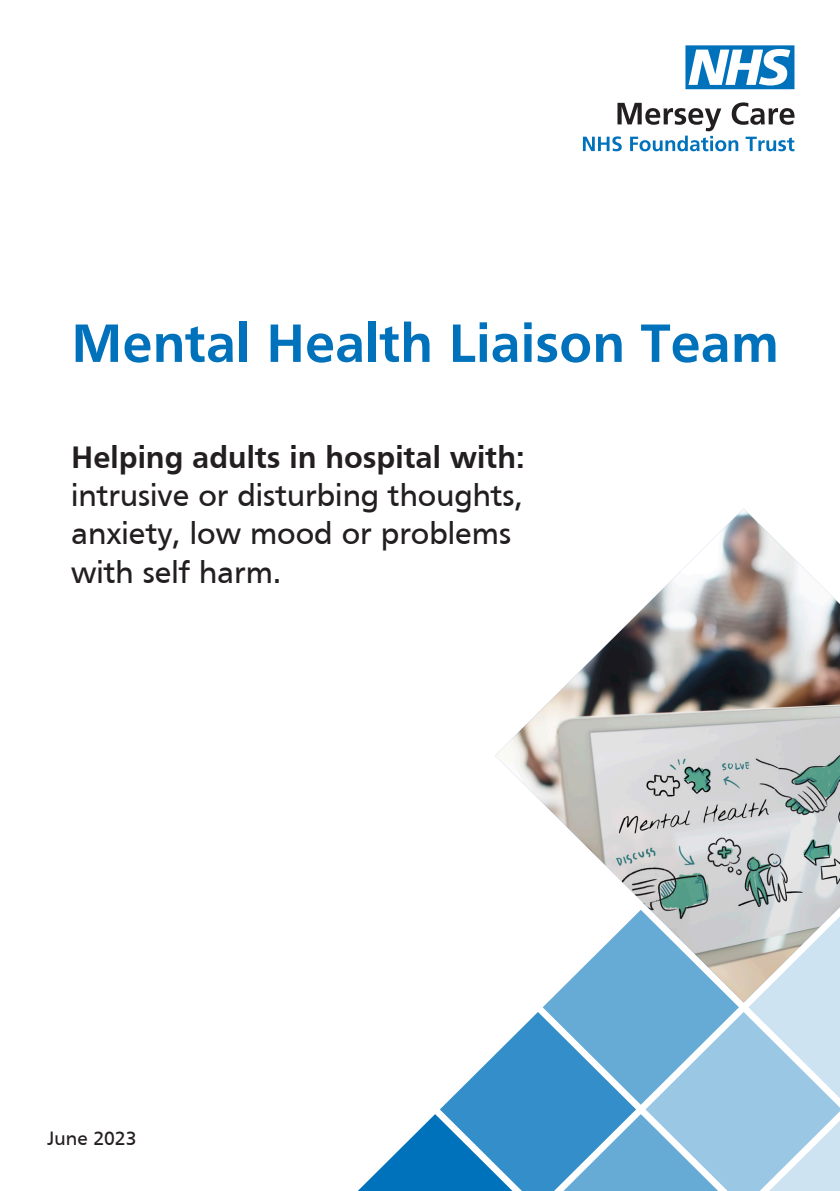
<style>
.page{position:relative;width:840px;height:1191px;background:#fff}
.page>*{position:absolute;margin:0;border:0;box-sizing:border-box;transform-origin:0 0}
.t1{font:700 56px "Frutiger";color:#0072bc}
.t2{font:32px "Frutiger";color:#231f20}
.t3{font:700 32px "Frutiger";color:#231f20}
.t4{font:20px "Frutiger";color:#231f20}
</style>
<div class="page">
<img style="left:495px;top:508px;width:344px;height:401px">
<svg style="left:358px;top:909px;width:481px;height:282px"></svg>
<svg style="left:685px;top:45px;width:109px;height:44px"></svg>
<svg style="left:582px;top:102px;width:212px;height:49px"></svg>
<p class="t1" style="left:71px;top:311px;width:708px">Mental Health Liaison Team</p>
<p class="t3" style="left:71px;top:438px;width:454px">Helping adults in hospital with:</p>
<p class="t2" style="left:71px;top:477px;width:453px">intrusive or disturbing thoughts,</p>
<p class="t2" style="left:71px;top:515px;width:441px">anxiety, low mood or problems</p>
<p class="t2" style="left:71px;top:554px;width:211px">with self harm.</p>
<p class="t4" style="left:47px;top:1127px;width:91px">June 2023</p>
</div>
